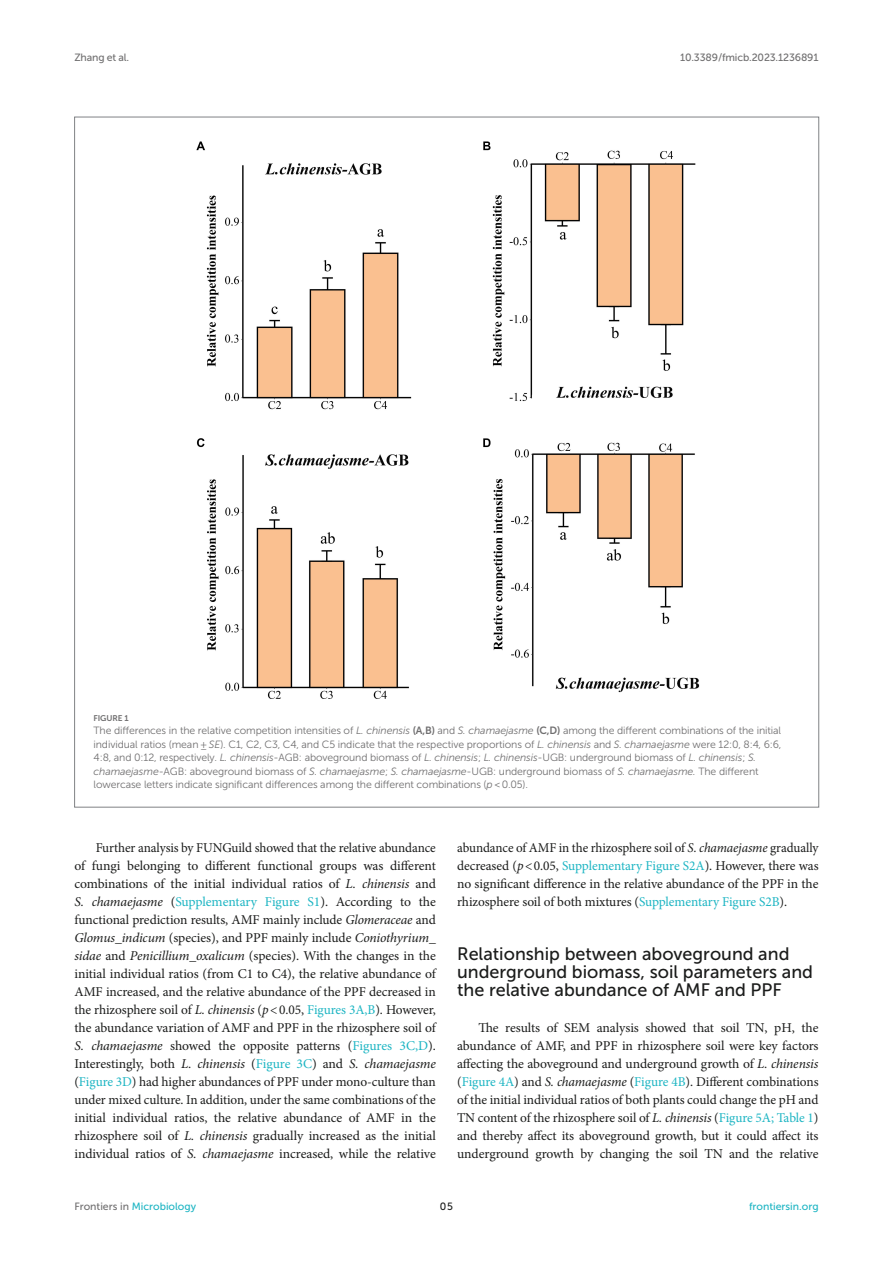
<style>
.page{position:relative;width:893px;height:1263px;background:#fff}
.page>*{position:absolute;margin:0;border:0;box-sizing:border-box;transform-origin:0 0}
.HEAD_2{font:18px/18px "Museo Sans 500";color:#1b1c1b}
.TEXT{font:13.5px/18px "Minion Pro";letter-spacing:-.005em;color:#1b1c1b;text-align:justify}
.TEXT_FLUSH{font:13.5px/18px "Minion Pro";letter-spacing:-.01em;color:#1b1c1b;text-align:justify}
.FIG_LEG{font:10.5px/13.5px "Museo Sans 300";letter-spacing:-.01em;color:#706f70}
.t1{font:10.5px "Museo Sans 500";color:#1db5c3}
.t2{font:10.5px "Museo Sans 500";letter-spacing:-.015em;color:#706f70}
.t3{font:10.5px "Museo Sans 500";color:#1b1c1b}
.FIG_HD{font:8.25px "Museo Sans 700";letter-spacing:-.01em;color:#706f70}
.s1{font-style:italic}
.s2{font-family:"Museo Sans 700"}
.s3{color:#1db5c3}
.s4{color:#706f70}
</style>
<div class="page">
<img style="left:196px;top:141px;width:504px;height:558px">
<p class="t2" style="left:74px;top:51px;width:56px">Zhang et al.</p>
<p class="t2" style="left:680px;top:51px;width:140px">10.3389/fmicb.2023.1236891</p>
<p class="FIG_HD" style="left:94px;top:713px;width:37px">FIGURE 1</p>
<p class="FIG_LEG" style="left:94px;top:724px;width:689px">The differences in the relative competition intensities of <span class="s1">L. chinensis</span> <span class="s2">(A,B)</span> and <span class="s1">S. chamaejasme</span> <span class="s2">(C,D)</span> among the different combinations of the initial individual ratios (mean ± <span class="s1">SE</span>). C1, C2, C3, C4, and C5 indicate that the respective proportions of <span class="s1">L. chinensis</span> and <span class="s1">S. chamaejasme</span> were 12:0, 8:4, 6:6, 4:8, and 0:12, respectively. <span class="s1">L. chinensis</span>-AGB: aboveground biomass of <span class="s1">L. chinensis</span>; <span class="s1">L. chinensis</span>-UGB: underground biomass of <span class="s1">L. chinensis</span>; <span class="s1">S. chamaejasme</span>-AGB: aboveground biomass of <span class="s1">S. chamaejasme</span>; <span class="s1">S. chamaejasme</span>-UGB: underground biomass of <span class="s1">S. chamaejasme.</span> The different lowercase letters indicate significant differences among the different combinations (<span class="s1">p</span> &lt; 0.05).</p>
<p class="TEXT" style="left:74px;top:839px;width:363px;text-indent:21px">Further analysis by FUNGuild showed that the relative abundance of fungi belonging to different functional groups was different combinations of the initial individual ratios of <span class="s1">L. chinensis</span> and <span class="s1">S. chamaejasme</span> (<span class="s3">Supplementary Figure S1</span>). According to the functional prediction results, AMF mainly include <span class="s1">Glomeraceae</span> and <span class="s1">Glomus_indicum</span> (species), and PPF mainly include <span class="s1">Coniothyrium_ sidae</span> and <span class="s1">Penicillium_oxalicum</span> (species). With the changes in the initial individual ratios (from C1 to C4), the relative abundance of AMF increased, and the relative abundance of the PPF decreased in the rhizosphere soil of <span class="s1">L. chinensis</span> (<span class="s1">p</span>&lt;0.05, <span class="s3">Figures 3A,B</span>). However, the abundance variation of AMF and PPF in the rhizosphere soil of <span class="s1">S. chamaejasme</span> showed the opposite patterns (<span class="s3">Figures 3C,D</span>).<br>Interestingly, both <span class="s1">L. chinensis</span> (<span class="s3">Figure 3C</span>) and <span class="s1">S. chamaejasme </span>(<span class="s3">Figure 3D</span>) had higher abundances of PPF under mono-culture than under mixed culture. In addition, under the same combinations of the initial individual ratios, the relative abundance of AMF in the rhizosphere soil of <span class="s1">L. chinensis</span> gradually increased as the initial individual ratios of <span class="s1">S. chamaejasme</span> increased, while the relative</p>
<p class="TEXT" style="left:457px;top:839px;width:363px">abundance of AMF in the rhizosphere soil of <span class="s1">S. chamaejasme</span> gradually decreased (<span class="s1">p</span>&lt;0.05, <span class="s3">Supplementary Figure S2A</span>). However, there was no significant difference in the relative abundance of the PPF in the rhizosphere soil of both mixtures (<span class="s3">Supplementary Figure S2B</span>).</p>
<p class="HEAD_2" style="left:457px;top:945px;width:357px">Relationship between aboveground and underground biomass, soil parameters and the relative abundance of AMF and PPF</p>
<p class="TEXT_FLUSH" style="left:457px;top:1019px;width:363px;text-indent:21px">The results of SEM analysis showed that soil TN, pH, the abundance of AMF, and PPF in rhizosphere soil were key factors affecting the aboveground and underground growth of <span class="s1">L. chinensis </span>(<span class="s3">Figure 4A</span>) and <span class="s1">S. chamaejasme</span> (<span class="s3">Figure 4B</span>). Different combinations of the initial individual ratios of both plants could change the pH and TN content of the rhizosphere soil of <span class="s1">L. chinensis</span> (<span class="s3">Figure 5A; Table 1</span>) and thereby affect its aboveground growth, but it could affect its underground growth by changing the soil TN and the relative</p>
<p class="t1" style="left:74px;top:1200px;width:123px"><span class="s4">Frontiers in</span> Microbiology</p>
<p class="t3" style="left:440px;top:1200px;width:14px">05</p>
<p class="t1" style="left:749px;top:1200px;width:71px">frontiersin.org</p>
</div>
